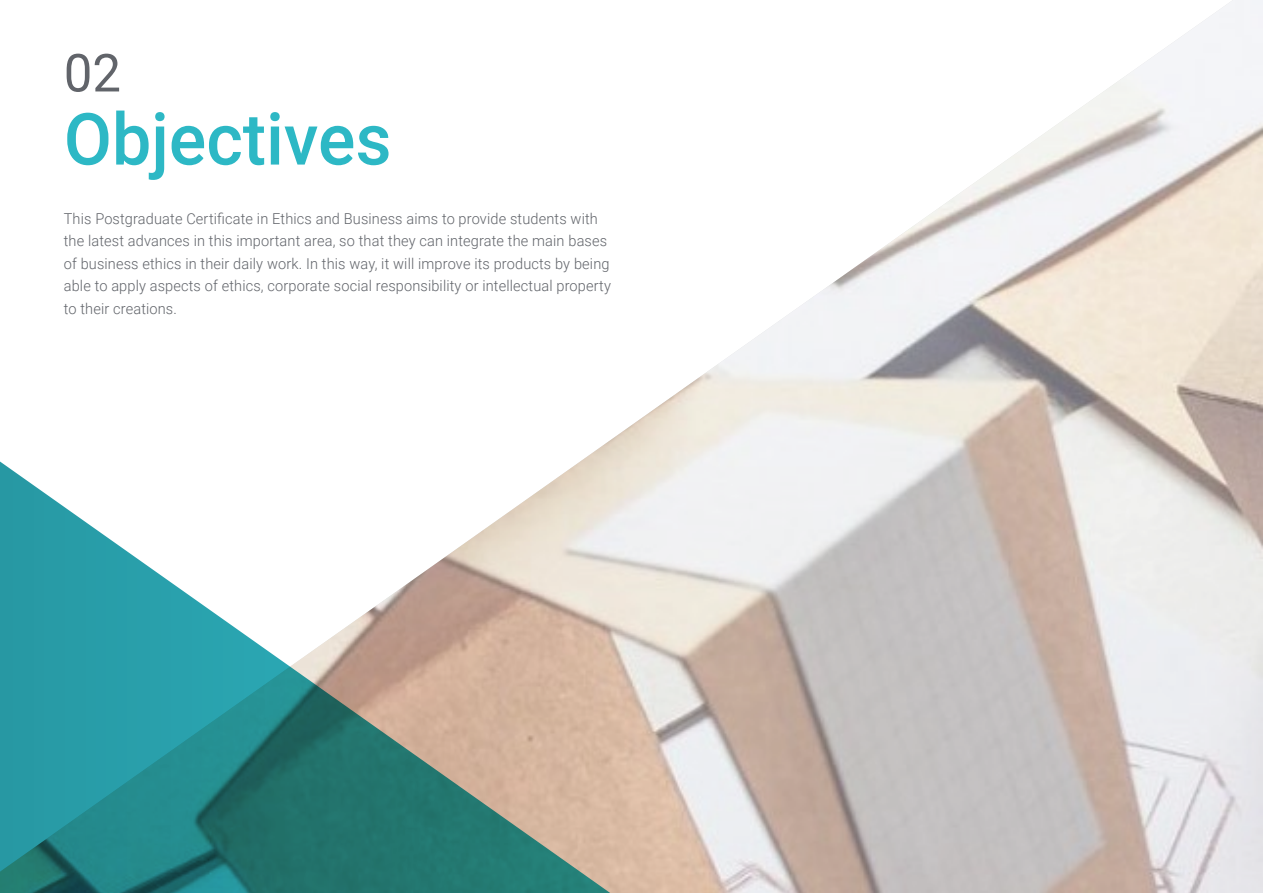
<style>
.page{position:relative;width:1263px;height:893px;background:#fff}
.page>*{position:absolute;margin:0;border:0;box-sizing:border-box;transform-origin:0 0}
.t1{font:500 72px "Roboto";color:#2db8c5}
.t2{font:52.5px "Roboto";color:#61646a}
.t3{font:300 15px/22.5px "Roboto";letter-spacing:.01em;color:#61646a}
</style>
<div class="page">
<img style="left:602px;top:0;width:661px;height:893px">
<svg style="left:0;top:446px;width:640px;height:447px"></svg>
<h2 class="t2" style="left:64px;top:36px;width:59px">02</h2>
<h1 class="t1" style="left:64px;top:89px;width:329px">Objectives</h1>
<p class="t3" style="left:64px;top:207px;width:549px">This Postgraduate Certificate in Ethics and Business aims to provide students with the latest advances in this important area, so that they can integrate the main bases of business ethics in their daily work. In this way, it will improve its products by being able to apply aspects of ethics, corporate social responsibility or intellectual property to their creations.</p>
</div>
